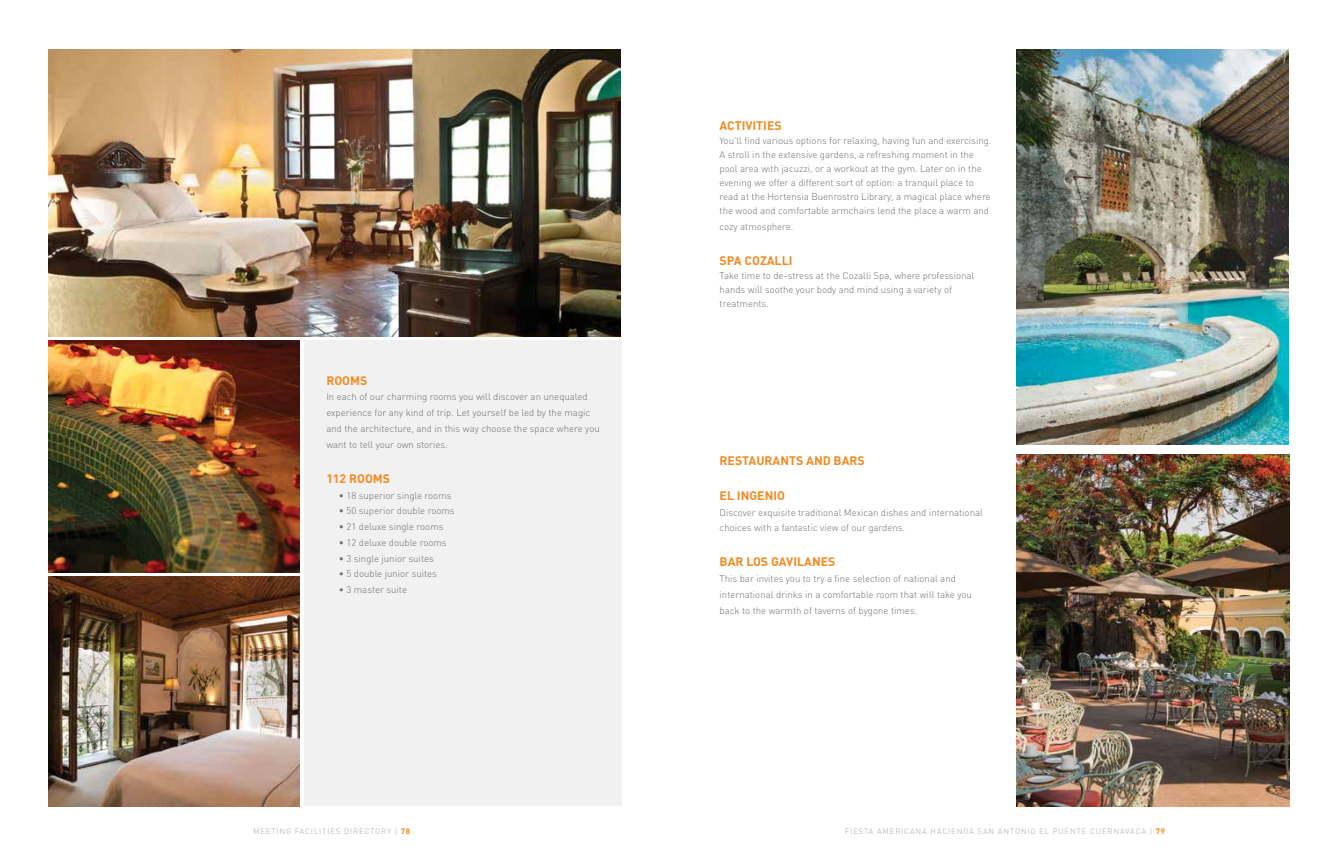
<style>
.page{position:relative;width:1340px;height:856px;background:#fff}
.page>*{position:absolute;margin:0;border:0;box-sizing:border-box;transform-origin:0 0}
.t1{font:700 12.25px "DIN";color:#f18a21}
.t2{font:300 9.62px/14px "DIN";color:#6d6e71}
.t3{font:7.88px "DIN";letter-spacing:.1em;color:#bcbec0}
.s1{font-weight:700;color:#f18a21}
</style>
<div class="page">
<div style="left:304px;top:340px;width:317px;height:466px;background:#f1f1f2"></div>
<img style="left:1016px;top:454px;width:273px;height:352px">
<img style="left:1016px;top:50px;width:272px;height:394px">
<img style="left:49px;top:576px;width:250px;height:230px">
<img style="left:49px;top:340px;width:250px;height:232px">
<img style="left:49px;top:50px;width:571px;height:287px">
<p class="t1" style="left:326px;top:372px;width:42px">ROOMS</p>
<p class="t2" style="left:326px;top:389px;width:275px;line-height:15.8px">In each of our charming rooms you will discover an unequaled experience for any kind of trip. Let yourself be led by the magic and the architecture, and in this way choose the space where you want to tell your own stories.</p>
<p class="t1" style="left:326px;top:470px;width:65px">112 ROOMS</p>
<p class="t2" style="left:339px;top:488px;width:114px">• 18 superior single rooms</p>
<p class="t2" style="left:339px;top:504px;width:117px">• 50 superior double rooms</p>
<p class="t2" style="left:339px;top:519px;width:106px">• 21 deluxe single rooms</p>
<p class="t2" style="left:339px;top:535px;width:109px">• 12 deluxe double rooms</p>
<p class="t2" style="left:339px;top:551px;width:97px">• 3 single junior suites</p>
<p class="t2" style="left:339px;top:567px;width:100px">• 5 double junior suites</p>
<p class="t2" style="left:339px;top:582px;width:70px">• 3 master suite</p>
<p class="t3" style="left:253px;top:826px;width:158px">MEETING FACILITIES DIRECTORY | <span class="s1">78</span></p>
<p class="t1" style="left:719px;top:117px;width:64px">ACTIVITIES</p>
<p class="t2" style="left:719px;top:133px;width:273px">You’ll find various options for relaxing, having fun and exercising.<br>A stroll in the extensive gardens, a refreshing moment in the pool area with jacuzzi, or a workout at the gym. Later on in the evening we offer a different sort of option: a tranquil place to read at the Hortensia Buenrostro Library, a magical place where the wood and comfortable armchairs lend the place a warm and</p>
<p class="t2" style="left:719px;top:219px;width:75px">cozy atmosphere.</p>
<p class="t1" style="left:719px;top:252px;width:74px">SPA COZALLI</p>
<p class="t2" style="left:719px;top:268px;width:256px">Take time to de-stress at the Cozalli Spa, where professional hands will soothe your body and mind using a variety of treatments.</p>
<p class="t1" style="left:719px;top:452px;width:147px">RESTAURANTS AND BARS</p>
<p class="t1" style="left:719px;top:487px;width:67px">EL INGENIO</p>
<p class="t2" style="left:719px;top:504px;width:265px;line-height:15.8px">Discover exquisite traditional Mexican dishes and international choices with a fantastic view of our gardens.</p>
<p class="t1" style="left:719px;top:554px;width:117px">BAR LOS GAVILANES</p>
<p class="t2" style="left:719px;top:570px;width:254px;line-height:15.8px">This bar invites you to try a fine selection of national and international drinks in a comfortable room that will take you back to the warmth of taverns of bygone times.</p>
<p class="t3" style="left:844px;top:826px;width:322px">FIESTA AMERICANA HACIENDA SAN ANTONIO EL PUENTE CUERNAVACA | <span class="s1">79</span></p>
</div>
